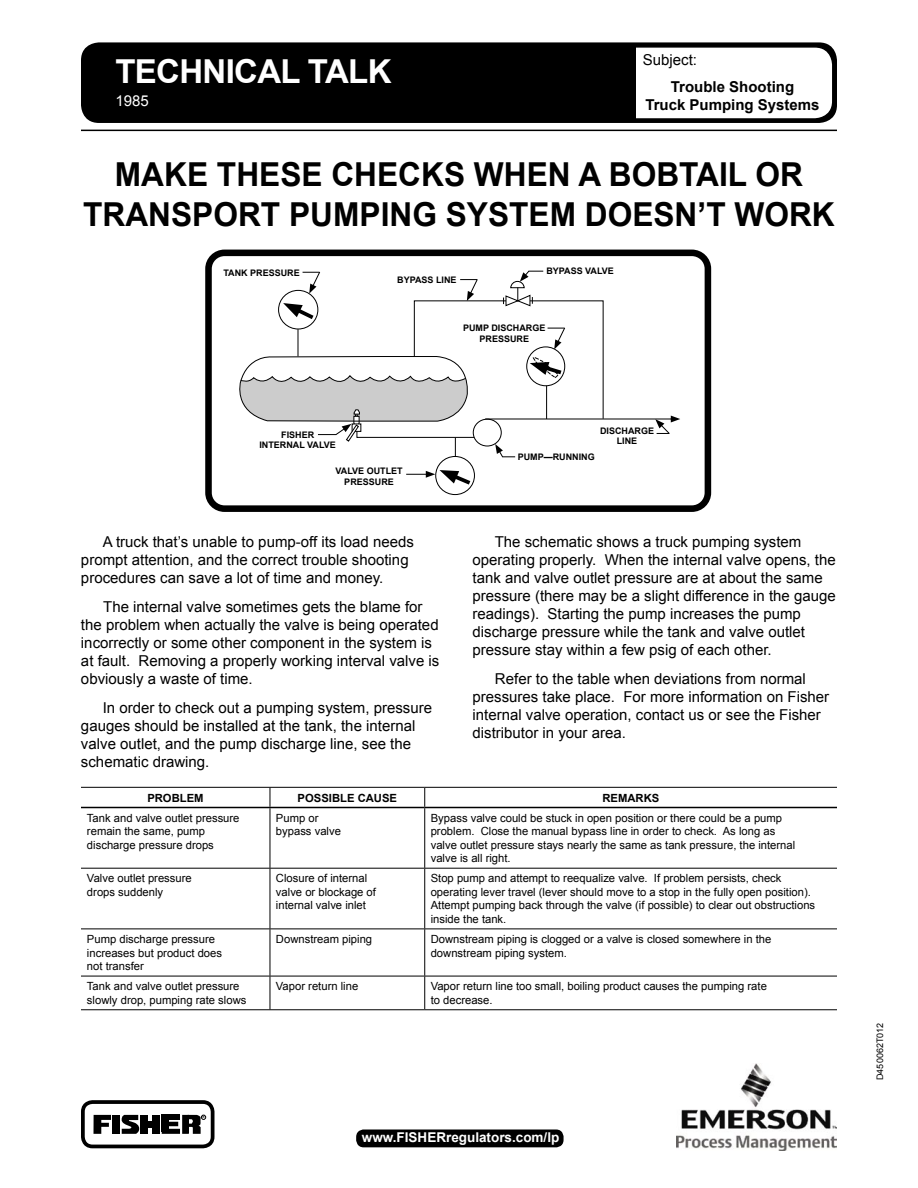
<style>
.page{position:relative;width:918px;height:1188px;background:#fff}
.page>*{position:absolute;margin:0;border:0;box-sizing:border-box;transform-origin:0 0}
.t1{font:700 33px/39.6px "Arial";color:#000;text-align:center;scale:.96 1}
.t2{font:700 33px "Arial";letter-spacing:-.02em;color:#fff}
.t3{font:15px/18px "Arial";color:#000}
.t4{font:700 15px "Arial";color:#000}
.t5{font:15px "Arial";color:#fff}
.t6{font:700 13.5px "Arial";color:#fff}
.t7{font:11.25px/13.5px "Arial";color:#000}
.t8{font:700 11.25px "Arial";color:#000}
.t9{font:700 9px/10.8px "Arial";color:#000;text-align:center}
.t10{font:9px "Arial";color:#000}
.t11{font:700 3px "Arial";color:#000}
</style>
<div class="page">
<div style="left:81px;top:42px;width:756px;height:81px;background:#000"></div>
<svg style="left:595px;top:45px;width:239px;height:74px"></svg>
<div style="left:576px;top:46px;width:60px;height:73px;background:#000"></div>
<hr style="left:81px;top:130px;width:756px;height:1px;background:#000">
<svg style="left:356px;top:1129px;width:208px;height:18px;background:#0a0a0a"></svg>
<svg style="left:81px;top:1100px;width:134px;height:46px"></svg>
<img style="left:676px;top:1063px;width:161px;height:88px">
<hr style="left:81px;top:787px;width:189px;height:1px;background:#000">
<hr style="left:270px;top:787px;width:155px;height:1px;background:#000">
<svg style="left:270px;top:788px;width:1px;height:19px"></svg>
<hr style="left:425px;top:787px;width:412px;height:1px;background:#000">
<svg style="left:424px;top:788px;width:1px;height:19px"></svg>
<hr style="left:270px;top:808px;width:1px;height:60px;background:#000">
<hr style="left:424px;top:808px;width:1px;height:60px;background:#000">
<hr style="left:81px;top:868px;width:189px;height:1px;background:#000">
<hr style="left:270px;top:868px;width:155px;height:1px;background:#000">
<hr style="left:270px;top:869px;width:1px;height:60px;background:#000">
<hr style="left:425px;top:868px;width:412px;height:1px;background:#000">
<hr style="left:424px;top:869px;width:1px;height:60px;background:#000">
<hr style="left:81px;top:929px;width:189px;height:1px;background:#000">
<hr style="left:270px;top:929px;width:155px;height:1px;background:#000">
<hr style="left:270px;top:929px;width:1px;height:47px;background:#000">
<hr style="left:425px;top:929px;width:412px;height:1px;background:#000">
<hr style="left:424px;top:929px;width:1px;height:47px;background:#000">
<hr style="left:81px;top:976px;width:189px;height:1px;background:#000">
<hr style="left:270px;top:976px;width:155px;height:1px;background:#000">
<hr style="left:270px;top:976px;width:1px;height:33px;background:#000">
<hr style="left:425px;top:976px;width:412px;height:1px;background:#000">
<hr style="left:424px;top:976px;width:1px;height:33px;background:#000">
<hr style="left:81px;top:1009px;width:189px;height:1px;background:#000">
<hr style="left:270px;top:1009px;width:155px;height:1px;background:#000">
<hr style="left:425px;top:1009px;width:412px;height:1px;background:#000">
<hr style="left:81px;top:807px;width:189px;height:1px;background:#000">
<hr style="left:270px;top:807px;width:155px;height:1px;background:#000">
<hr style="left:425px;top:807px;width:412px;height:1px;background:#000">
<svg style="left:205px;top:249px;width:507px;height:260px"></svg>
<svg style="left:406px;top:470px;width:69px;height:18px"></svg>
<svg style="left:233px;top:270px;width:447px;height:188px"></svg>
<h1 class="t2" style="left:115px;top:50px;width:278px">TECHNICAL TALK</h1>
<p class="t3" style="left:643px;top:51px;width:56px">Subject:</p>
<p class="t4" style="left:671px;top:76px;width:125px">Trouble Shooting</p>
<p class="t5" style="left:115px;top:91px;width:35px">1985</p>
<p class="t4" style="left:645px;top:94px;width:176px">Truck Pumping Systems</p>
<h1 class="t1" style="left:83px;top:156px;width:784px">MAKE THESE CHECKS WHEN A BOBTAIL OR<br>TRANSPORT PUMPING SYSTEM DOESN’T WORK</h1>
<p class="t9" style="left:223px;top:267px;width:78px">TANK PRESSURE</p>
<p class="t9" style="left:259px;top:429px;width:78px">FISHER<br>INTERNAL VALVE</p>
<p class="t9" style="left:397px;top:274px;width:61px">BYPASS LINE</p>
<p class="t9" style="left:546px;top:266px;width:69px">BYPASS VALVE</p>
<p class="t9" style="left:463px;top:323px;width:84px">PUMP DISCHARGE<br>PRESSURE</p>
<p class="t9" style="left:600px;top:425px;width:56px">DISCHARGE<br>LINE</p>
<p class="t9" style="left:518px;top:452px;width:78px">PUMP—RUNNING</p>
<p class="t9" style="left:336px;top:466px;width:69px">VALVE OUTLET<br>PRESSURE</p>
<p class="t3" style="left:81px;top:533px;width:334px;text-indent:22px">A truck that’s unable to pump-off its load needs prompt attention, and the correct trouble shooting procedures can save a lot of time and money.</p>
<p class="t3" style="left:81px;top:598px;width:360px;text-indent:22px">The internal valve sometimes gets the blame for the problem when actually the valve is being operated incorrectly or some other component in the system is at fault. Removing a properly working interval valve is obviously a waste of time.</p>
<p class="t3" style="left:81px;top:699px;width:353px;text-indent:22px">In order to check out a pumping system, pressure gauges should be installed at the tank, the internal valve outlet, and the pump discharge line, see the schematic drawing.</p>
<p class="t3" style="left:472px;top:533px;width:365px;text-indent:22px">The schematic shows a truck pumping system operating properly. When the internal valve opens, the tank and valve outlet pressure are at about the same pressure (there may be a slight difference in the gauge readings). Starting the pump increases the pump discharge pressure while the tank and valve outlet pressure stay within a few psig of each other.</p>
<p class="t3" style="left:472px;top:670px;width:358px;text-indent:22px">Refer to the table when deviations from normal pressures take place. For more information on Fisher internal valve operation, contact us or see the Fisher distributor in your area.</p>
<p class="t8" style="left:147px;top:790px;width:58px">PROBLEM</p>
<p class="t8" style="left:298px;top:790px;width:101px">POSSIBLE CAUSE</p>
<p class="t8" style="left:602px;top:790px;width:58px">REMARKS</p>
<p class="t7" style="left:87px;top:811px;width:154px">Tank and valve outlet pressure remain the same, pump discharge pressure drops</p>
<p class="t7" style="left:276px;top:811px;width:67px">Pump or bypass valve</p>
<p class="t7" style="left:431px;top:811px;width:366px">Bypass valve could be stuck in open position or there could be a pump problem. Close the manual bypass line in order to check. As long as valve outlet pressure stays nearly the same as tank pressure, the internal valve is all right.</p>
<p class="t7" style="left:87px;top:872px;width:106px">Valve outlet pressure drops suddenly</p>
<p class="t7" style="left:276px;top:872px;width:102px">Closure of internal valve or blockage of internal valve inlet</p>
<p class="t7" style="left:431px;top:872px;width:386px">Stop pump and attempt to reequalize valve. If problem persists, check operating lever travel (lever should move to a stop in the fully open position).<br>Attempt pumping back through the valve (if possible) to clear out obstructions inside the tank.</p>
<p class="t7" style="left:87px;top:932px;width:137px">Pump discharge pressure increases but product does not transfer</p>
<p class="t7" style="left:276px;top:932px;width:98px">Downstream piping</p>
<p class="t7" style="left:431px;top:932px;width:342px">Downstream piping is clogged or a valve is closed somewhere in the downstream piping system.</p>
<p class="t7" style="left:87px;top:980px;width:161px">Tank and valve outlet pressure slowly drop, pumping rate slows</p>
<p class="t7" style="left:276px;top:980px;width:84px">Vapor return line</p>
<p class="t7" style="left:431px;top:980px;width:338px">Vapor return line too small, boiling product causes the pumping rate to decrease.</p>
<p class="t11" style="left:202px;top:1115px;width:4px">R</p>
<p class="t6" style="left:362px;top:1128px;width:199px">www.FISHERregulators.com/lp</p>
<p class="t10" style="left:874px;top:1080px;width:59px;rotate:-90deg">D450062T012</p>
</div>
